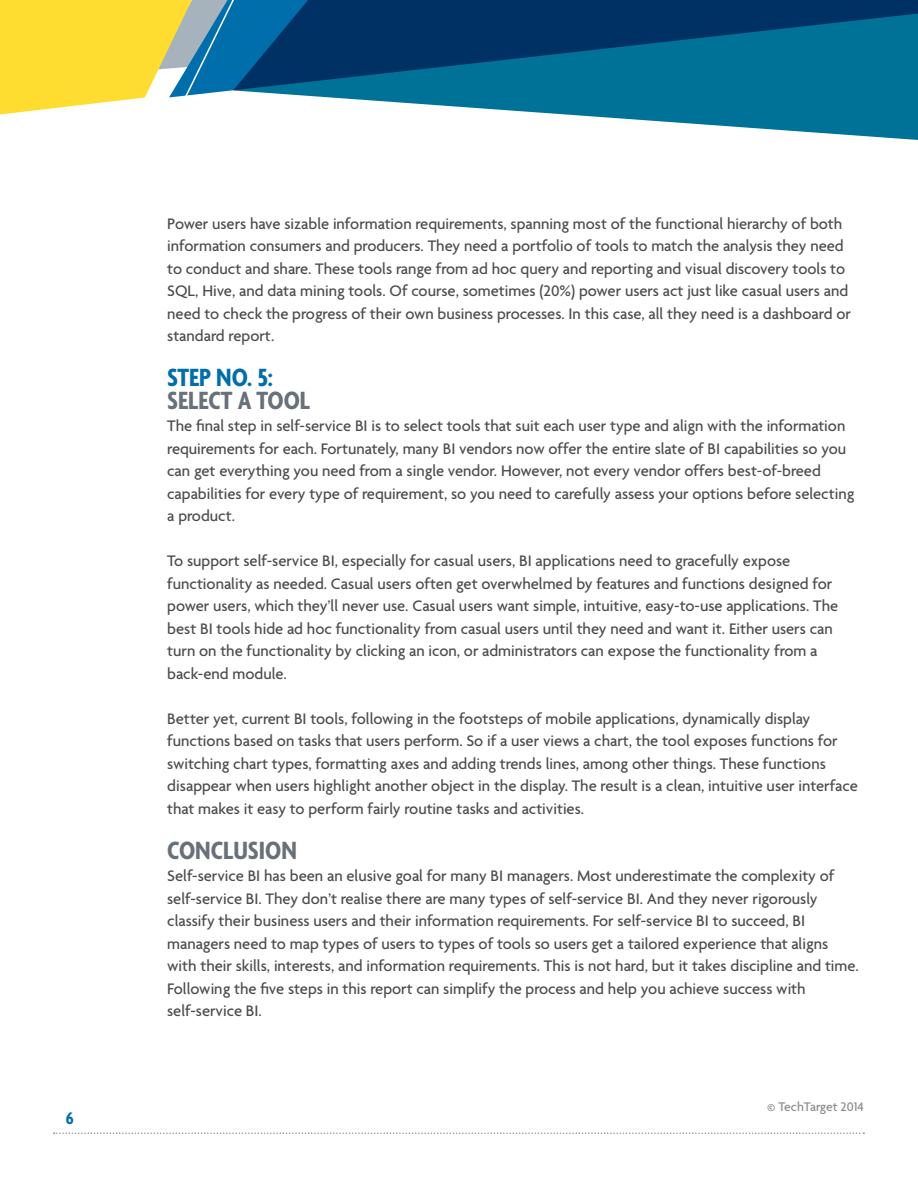
<style>
.page{position:relative;width:918px;height:1188px;background:#fff}
.page>*{position:absolute;margin:0;border:0;box-sizing:border-box;transform-origin:0 0}
.t1{font:700 condensed 27px "Agenda";color:#687079}
.t2{font:700 condensed 27px "Agenda";color:#006eaa}
.t3{font:700 condensed 18px "Agenda";color:#006eaa}
.t4{font:500 16.5px/22.5px "Agenda";color:#4b4c4d}
.t5{font:500 13.5px "Agenda";color:#8a8b8d}
</style>
<div class="page">
<svg style="left:54px;top:1132px;width:810px;height:2px"></svg>
<svg style="left:0;top:0;width:233px;height:115px;background:#dbd267"></svg>
<svg style="left:233px;top:0;width:685px;height:140px"></svg>
<p class="t3" style="left:66px;top:1107px;width:9px">6</p>
<p class="t4" style="left:167px;top:212px;width:685px">Power users have sizable information requirements, spanning most of the functional hierarchy of both information consumers and producers. They need a portfolio of tools to match the analysis they need to conduct and share. These tools range from ad hoc query and reporting and visual discovery tools to SQL, Hive, and data mining tools. Of course, sometimes (20%) power users act just like casual users and need to check the progress of their own business processes. In this case, all they need is a dashboard or standard report.</p>
<p class="t2" style="left:167px;top:362px;width:107px">STEP NO. 5:</p>
<p class="t1" style="left:167px;top:384px;width:144px">SELECT A TOOL</p>
<p class="t4" style="left:167px;top:414px;width:689px">The final step in self-service BI is to select tools that suit each user type and align with the information requirements for each. Fortunately, many BI vendors now offer the entire slate of BI capabilities so you can get everything you need from a single vendor. However, not every vendor offers best-of-breed capabilities for every type of requirement, so you need to carefully assess your options before selecting a product.</p>
<p class="t4" style="left:167px;top:549px;width:672px">To support self-service BI, especially for casual users, BI applications need to gracefully expose functionality as needed. Casual users often get overwhelmed by features and functions designed for power users, which they’ll never use. Casual users want simple, intuitive, easy-to-use applications. The best BI tools hide ad hoc functionality from casual users until they need and want it. Either users can turn on the functionality by clicking an icon, or administrators can expose the functionality from a back-end module.</p>
<p class="t4" style="left:167px;top:707px;width:692px">Better yet, current BI tools, following in the footsteps of mobile applications, dynamically display functions based on tasks that users perform. So if a user views a chart, the tool exposes functions for switching chart types, formatting axes and adding trends lines, among other things. These functions disappear when users highlight another object in the display. The result is a clean, intuitive user interface that makes it easy to perform fairly routine tasks and activities.</p>
<p class="t1" style="left:167px;top:834px;width:131px">CONCLUSION</p>
<p class="t4" style="left:167px;top:864px;width:693px">Self-service BI has been an elusive goal for many BI managers. Most underestimate the complexity of self-service BI. They don’t realise there are many types of self-service BI. And they never rigorously classify their business users and their information requirements. For self-service BI to succeed, BI managers need to map types of users to types of tools so users get a tailored experience that aligns with their skills, interests, and information requirements. This is not hard, but it takes discipline and time.<br>Following the five steps in this report can simplify the process and help you achieve success with self-service BI.</p>
<p class="t5" style="left:767px;top:1098px;width:98px">© TechTarget 2014</p>
</div>
